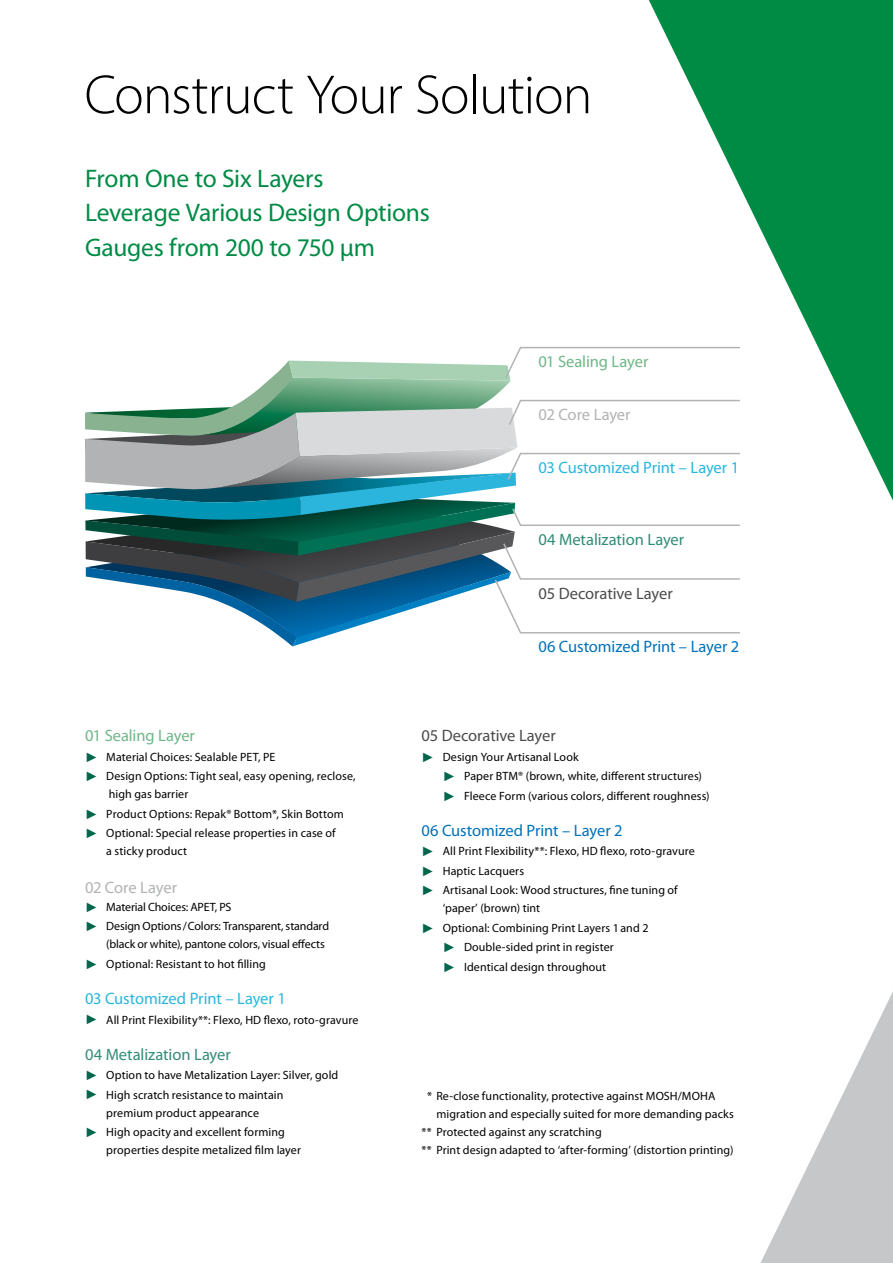
<style>
.page{position:relative;width:893px;height:1263px;background:#fff}
.page>*{position:absolute;margin:0;border:0;box-sizing:border-box;transform-origin:0 0}
.t1{font:300 55.5px "Myriad Pro";letter-spacing:-.015em;color:#000}
.t2{font:25.5px/34.5px "Myriad Pro";letter-spacing:-.01em;color:#008b45}
.t3{font:16.5px "Myriad Pro";letter-spacing:-.005em;color:#28b6de}
.t4{font:16.5px "Myriad Pro";letter-spacing:-.005em;color:#0072ba}
.t5{font:16.5px "Myriad Pro";letter-spacing:-.005em;color:#328c77}
.t6{font:16.5px "Myriad Pro";letter-spacing:-.005em;color:#4b4b4d}
.t7{font:16.5px "Myriad Pro";letter-spacing:-.005em;color:#6eb788}
.t8{font:16.5px "Myriad Pro";letter-spacing:-.01em;color:#b1b3b4}
.t9{font:12px/18px "Myriad Pro";letter-spacing:.005em;color:#000}
.t10{font:12px "Myriad Pro";letter-spacing:-.015em;color:#000}
.s1{color:#00664c}
</style>
<div class="page">
<svg style="left:649px;top:0;width:244px;height:501px;fill:#008b45"></svg>
<svg style="left:760px;top:992px;width:133px;height:271px"></svg>
<svg style="left:85px;top:346px;width:656px;height:300px"></svg>
<h1 class="t1" style="left:85px;top:61px;width:509px">Construct Your Solution</h1>
<h2 class="t2" style="left:85px;top:160px;width:346px">From One to Six Layers<br>Leverage Various Design Options<br>Gauges from 200 to 750 μm</h2>
<h3 class="t7" style="left:538px;top:351px;width:111px">01 Sealing Layer</h3>
<h3 class="t8" style="left:538px;top:404px;width:94px">02 Core Layer</h3>
<h3 class="t3" style="left:538px;top:457px;width:202px">03 Customized Print – Layer 1</h3>
<h3 class="t5" style="left:538px;top:529px;width:147px">04 Metalization Layer</h3>
<h3 class="t6" style="left:538px;top:583px;width:136px">05 Decorative Layer</h3>
<h3 class="t4" style="left:538px;top:636px;width:202px">06 Customized Print – Layer 2</h3>
<h3 class="t7" style="left:85px;top:726px;width:111px">01 Sealing Layer</h3>
<p class="t9" style="left:85px;top:748px;width:192px"><span class="s1">✓</span> Material Choices: Sealable PET, PE</p>
<p class="t9" style="left:109px;top:767px;width:248px;text-indent:-24px"><span class="s1">✓</span> Design Options: Tight seal, easy opening, reclose, high gas barrier</p>
<p class="t9" style="left:85px;top:805px;width:260px"><span class="s1">✓</span> Product Options: Repak® Bottom*, Skin Bottom</p>
<p class="t9" style="left:106px;top:824px;width:231px;text-indent:-21px"><span class="s1">✓</span> Optional: Special release properties in case of a sticky product</p>
<h3 class="t8" style="left:85px;top:877px;width:94px">02 Core Layer</h3>
<p class="t10" style="left:85px;top:899px;width:148px"><span class="s1">✓</span> Material Choices: APET, PS</p>
<p class="t9" style="left:106px;top:917px;width:224px;text-indent:-21px"><span class="s1">✓</span> Design Options/Colors: Transparent, standard (black or white), pantone colors, visual effects</p>
<p class="t9" style="left:85px;top:955px;width:182px"><span class="s1">✓</span> Optional: Resistant to hot filling</p>
<h3 class="t3" style="left:85px;top:988px;width:202px">03 Customized Print – Layer 1</h3>
<p class="t9" style="left:85px;top:1010px;width:275px"><span class="s1">✓</span> All Print Flexibility**: Flexo, HD flexo, roto-gravure</p>
<h3 class="t5" style="left:85px;top:1044px;width:147px">04 Metalization Layer</h3>
<p class="t9" style="left:85px;top:1066px;width:255px"><span class="s1">✓</span> Option to have Metalization Layer: Silver, gold</p>
<p class="t9" style="left:85px;top:1085px;width:200px;text-align:center"><span class="s1">✓</span> High scratch resistance to maintain premium product appearance</p>
<p class="t9" style="left:106px;top:1123px;width:196px;text-indent:-21px"><span class="s1">✓</span> High opacity and excellent forming properties despite metalized film layer</p>
<h3 class="t6" style="left:421px;top:726px;width:136px">05 Decorative Layer</h3>
<p class="t9" style="left:421px;top:748px;width:159px"><span class="s1">✓</span> Design Your Artisanal Look</p>
<p class="t9" style="left:443px;top:767px;width:261px"><span class="s1">✓</span> Paper BTM® (brown, white, different structures)</p>
<p class="t9" style="left:443px;top:787px;width:268px"><span class="s1">✓</span> Fleece Form (various colors, different roughness)</p>
<h3 class="t4" style="left:421px;top:820px;width:203px">06 Customized Print – Layer 2</h3>
<p class="t9" style="left:421px;top:842px;width:275px"><span class="s1">✓</span> All Print Flexibility**: Flexo, HD flexo, roto-gravure</p>
<p class="t9" style="left:421px;top:862px;width:104px"><span class="s1">✓</span> Haptic Lacquers</p>
<p class="t9" style="left:443px;top:881px;width:237px;text-indent:-21px"><span class="s1">✓</span> Artisanal Look: Wood structures, fine tuning of ‘paper’ (brown) tint</p>
<p class="t9" style="left:421px;top:919px;width:229px"><span class="s1">✓</span> Optional: Combining Print Layers 1and 2</p>
<p class="t9" style="left:443px;top:938px;width:173px"><span class="s1">✓</span> Double-sided print in register</p>
<p class="t9" style="left:443px;top:958px;width:165px"><span class="s1">✓</span> Identical design throughout</p>
<p class="t9" style="left:427px;top:1087px;width:290px">* Re-close functionality, protective against MOSH/MOHA</p>
<p class="t9" style="left:436px;top:1105px;width:299px">migration and especially suited for more demanding packs</p>
<p class="t9" style="left:421px;top:1123px;width:182px">** Protected against any scratching</p>
<p class="t9" style="left:421px;top:1141px;width:313px">** Print design adapted to ‘after-forming’ (distortion printing)</p>
</div>
